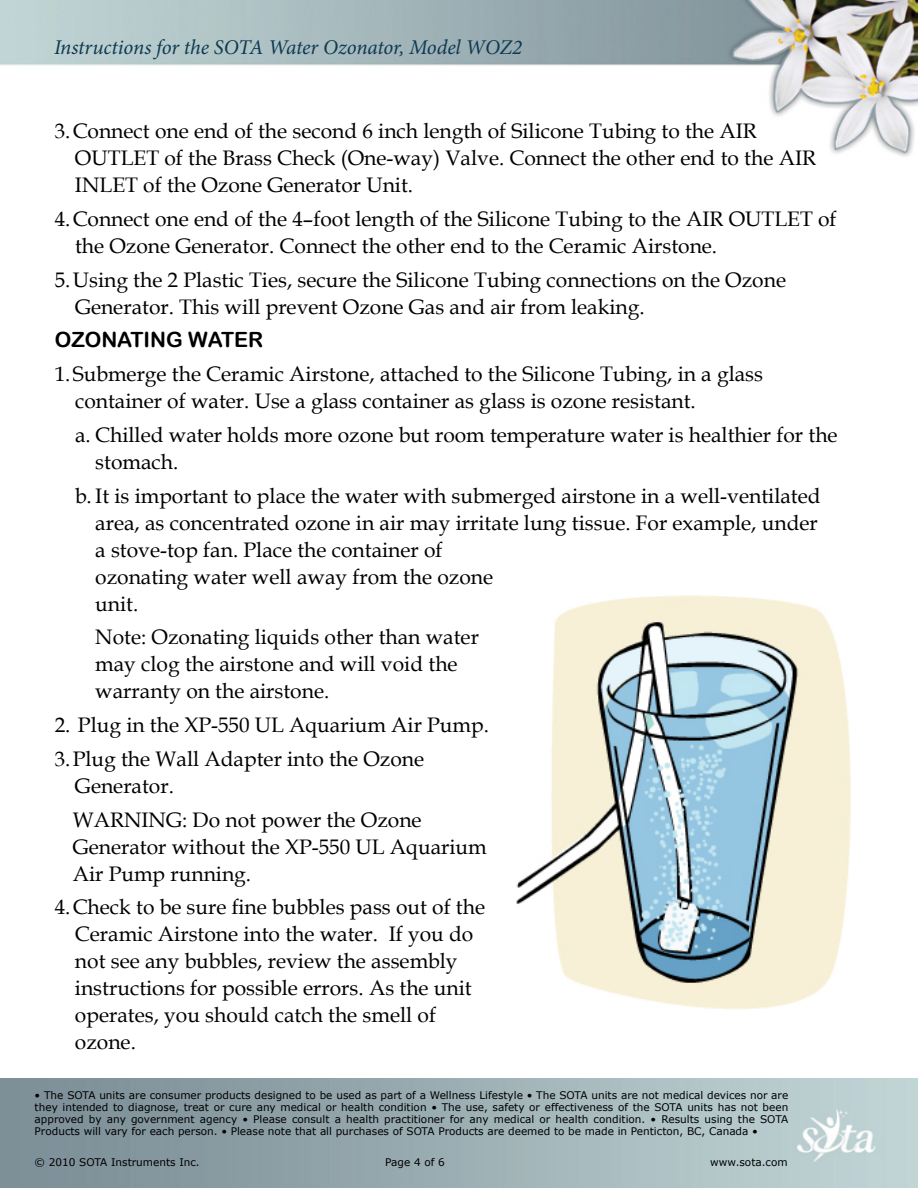
<style>
.page{position:relative;width:918px;height:1188px;background:#fff}
.page>*{position:absolute;margin:0;border:0;box-sizing:border-box;transform-origin:0 0}
.t1{font:21px/27px "Book Antiqua";color:#000}
.t2{font:italic 21px "Minion Pro";letter-spacing:-.01em;color:#0e3952}
.t3{font:21px "Arial Rounded MT Bold";color:#000}
.t4{font:10.5px/12px "Verdana";color:#000;text-align:justify}
</style>
<div class="page">
<img style="left:0;top:0;width:918px;height:157px">
<img style="left:0;top:1079px;width:918px;height:109px">
<img style="left:516px;top:596px;width:334px;height:413px">
<p class="t2" style="left:54px;top:33px;width:470px">Instructions for the SOTA Water Ozonator, Model WOZ2</p>
<p class="t1" style="left:75px;top:117px;width:743px;text-indent:-20px">3.Connect one end of the second 6 inch length of Silicone Tubing to the AIR<br>OUTLET of the Brass Check (One-way) Valve. Connect the other end to the AIR<br>INLET of the Ozone Generator Unit.</p>
<p class="t1" style="left:75px;top:205px;width:763px;text-indent:-20px">4.Connect one end of the 4–foot length of the Silicone Tubing to the AIR OUTLET of the Ozone Generator. Connect the other end to the Ceramic Airstone.</p>
<p class="t1" style="left:75px;top:266px;width:713px;text-indent:-20px">5.Using the 2 Plastic Ties, secure the Silicone Tubing connections on the Ozone<br>Generator. This will prevent Ozone Gas and air from leaking.</p>
<p class="t3" style="left:55px;top:328px;width:210px">OZONATING WATER</p>
<p class="t1" style="left:75px;top:360px;width:690px;text-indent:-20px">1.Submerge the Ceramic Airstone, attached to the Silicone Tubing, in a glass container of water. Use a glass container as glass is ozone resistant.</p>
<p class="t1" style="left:95px;top:421px;width:744px;text-indent:-20px">a. Chilled water holds more ozone but room temperature water is healthier for the stomach.</p>
<p class="t1" style="left:95px;top:482px;width:727px;text-indent:-20px">b. It is important to place the water with submerged airstone in a well-ventilated area, as concentrated ozone in air may irritate lung tissue. For example, under a stove-top fan. Place the container of<br>ozonating water well away from the ozone<br>unit.</p>
<p class="t1" style="left:95px;top:623px;width:385px">Note: Ozonating liquids other than water may clog the airstone and will void the warranty on the airstone.</p>
<p class="t1" style="left:55px;top:708px;width:436px;line-height:33.8px">2. Plug in the XP-550 UL Aquarium Air Pump.<br>3.Plug the Wall Adapter into the Ozone</p>
<p class="t1" style="left:73px;top:768px;width:350px;line-height:33.8px">Generator.<br>WARNING: Do not power the Ozone</p>
<p class="t1" style="left:73px;top:833px;width:416px">Generator without the XP-550 UL Aquarium<br>Air Pump running.</p>
<p class="t1" style="left:75px;top:893px;width:412px;text-indent:-20px">4.Check to be sure fine bubbles pass out of the Ceramic Airstone into the water. If you do not see any bubbles, review the assembly instructions for possible errors. As the unit operates, you should catch the smell of ozone.</p>
<p class="t4" style="left:35px;top:1089px;width:755px">• The SOTA units are consumer products designed to be used as part of a Wellness Lifestyle • The SOTA units are not medical devices nor are they intended to diagnose, treat or cure any medical or health condition • The use, safety or effectiveness of the SOTA units has not been approved by any government agency • Please consult a health practitioner for any medical or health condition. • Results using the SOTA Products will vary for each person. • Please note that all purchases of SOTA Products are deemed to be made in Penticton, BC, Canada •</p>
<p class="t4" style="left:35px;top:1155px;width:167px">© 2010 SOTA Instruments Inc.</p>
<p class="t4" style="left:385px;top:1155px;width:61px">Page 4 of 6</p>
<p class="t4" style="left:710px;top:1155px;width:79px">www.sota.com</p>
</div>
